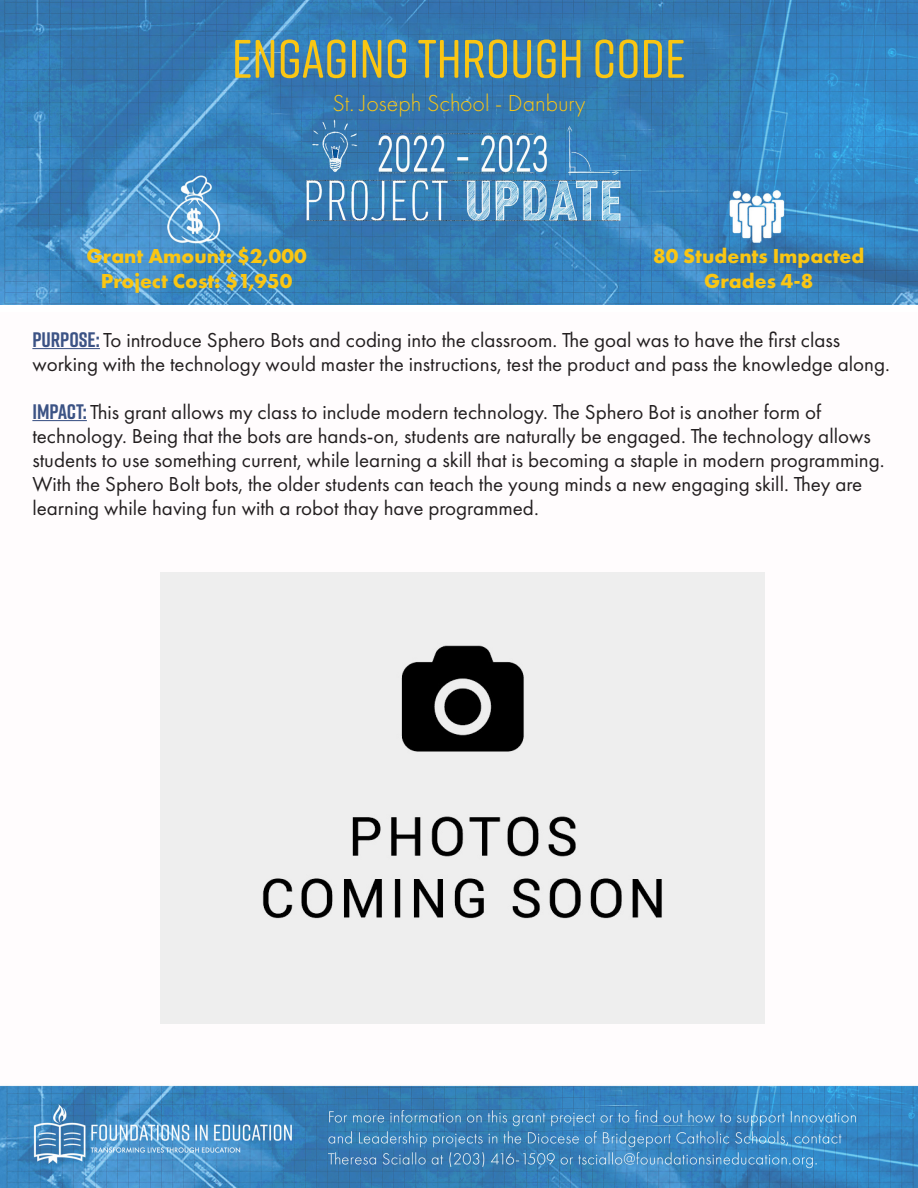
<style>
.page{position:relative;width:918px;height:1188px;background:#fff}
.page>*{position:absolute;margin:0;border:0;box-sizing:border-box;transform-origin:0 0}
.t1{font:500 54px "Rift Soft";color:#fac613}
.t2{font:300 24px "Futura PT";color:#fac613}
.t3{font:21px/24px "Futura PT";color:#231f20}
.t4{font:700 21px "Futura PT";color:#fac613}
.s1{font-family:"Rift";font-weight:700;color:#3c5385}
</style>
<div class="page">
<img style="left:0;top:0;width:918px;height:305px">
<img style="left:0;top:349px;width:918px;height:839px">
<hr style="left:32px;top:348px;width:68px;height:1px;background:#3c5385">
<hr style="left:32px;top:420px;width:55px;height:1px;background:#3c5385">
<img style="left:160px;top:572px;width:604px;height:452px">
<p class="t1" style="left:232px;top:21px;width:455px">ENGAGING THROUGH CODE</p>
<p class="t2" style="left:333px;top:89px;width:254px">St. Joseph School - Danbury</p>
<p class="t4" style="left:86px;top:243px;width:222px">Grant Amount: $2,000</p>
<p class="t4" style="left:101px;top:268px;width:193px">Project Cost: $1,950</p>
<p class="t4" style="left:653px;top:243px;width:213px">80 Students Impacted</p>
<p class="t4" style="left:704px;top:268px;width:111px">Grades 4-8</p>
<p class="t3" style="left:32px;top:327px;width:859px"><span class="s1">PURPOSE:</span> To introduce Sphero Bots and coding into the classroom. The goal was to have the first class working with the technology would master the instructions, test the product and pass the knowledge along.</p>
<p class="t3" style="left:32px;top:399px;width:854px"><span class="s1">IMPACT:</span> This grant allows my class to include modern technology. The Sphero Bot is another form of technology. Being that the bots are hands-on, students are naturally be engaged. The technology allows students to use something current, while learning a skill that is becoming a staple in modern programming.<br>With the Sphero Bolt bots, the older students can teach the young minds a new engaging skill. They are learning while having fun with a robot thay have programmed.</p>
</div>
